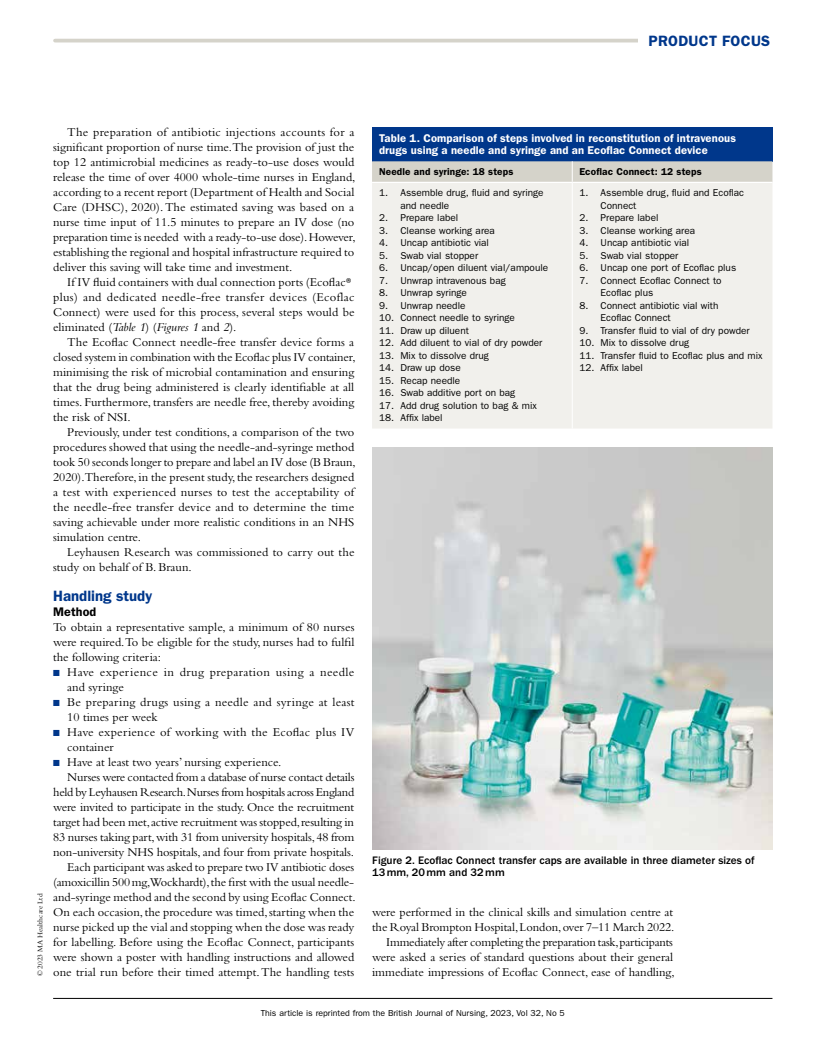
<style>
.page{position:relative;width:815px;height:1053px;background:#fff}
.page>*{position:absolute;margin:0;border:0;box-sizing:border-box;transform-origin:0 0}
.t1{font:600 15px "ITC Franklin Gothic Std";letter-spacing:.005em;color:#00378b}
.t2{font:12.5px/15px "Bembo Std";color:#000;text-align:justify}
.t3{font:12.5px/15px "Bembo Std";letter-spacing:.02em;color:#000}
.t4{font:12.5px "Bembo Std";letter-spacing:-.02em;color:#000}
.t5{font:12.5px/15px "Bembo Std";letter-spacing:.03em;color:#000}
.t6{font:600 12.5px "ITC Franklin Gothic Std";letter-spacing:.005em;color:#000}
.t7{font:600 11.25px/12.5px "ITC Franklin Gothic Std";letter-spacing:.01em;color:#fff}
.t8{font:500 11.25px/12.5px "ITC Franklin Gothic Std";color:#000}
.t9{font:10px/12.5px "ITC Franklin Gothic Std";color:#000}
.t10{font:600 10px "ITC Franklin Gothic Std";letter-spacing:.015em;color:#000}
.t11{font:8.75px "ITC Franklin Gothic Std";color:#000}
.t12{font:7.5px "Bembo Std";color:#000}
.s1{font-family:"ITC Franklin Gothic Std";font-size:11.25px}
.s2{font-style:italic}
.s3{color:#00378b}
</style>
<div class="page">
<div style="left:372px;top:127px;width:400px;height:34px;background:#00378b"></div>
<div style="left:372px;top:183px;width:400px;height:245px;background:#f1f0ec"></div>
<svg style="left:372px;top:161px;width:400px;height:21px;background:#d2d1c9"></svg>
<hr style="left:572px;top:183px;width:1px;height:245px;background:#fff">
<img style="left:372px;top:447px;width:400px;height:401px">
<hr style="left:53px;top:998px;width:719px;height:1px;background:#000">
<hr style="left:55px;top:39px;width:690px;height:3px;background:#d5d3ca">
<div style="left:638px;top:35px;width:132px;height:19px;background:#fff"></div>
<p class="t1" style="left:649px;top:32px;width:123px">PRODUCT FOCUS</p>
<p class="t12" style="left:36px;top:976px;width:84px;rotate:-90deg">© 2023 MA Healthcare Ltd</p>
<p class="t2" style="left:53px;top:124px;width:304px;text-indent:14px">The preparation of antibiotic injections accounts for a significant proportion of nurse time.The provision of just the top 12 antimicrobial medicines as ready-to-use doses would release the time of over 4000 whole-time nurses in England, according to a recent report (Department of Health and Social Care (DHSC), 2020). The estimated saving was based on a nurse time input of 11.5 minutes to prepare an IV dose (no preparation time is needed with a ready-to-use dose). However, establishing the regional and hospital infrastructure required to deliver this saving will take time and investment.</p>
<p class="t2" style="left:53px;top:274px;width:303px;text-indent:14px">If IV fluid containers with dual connection ports (Ecoflac<span class="s1">® </span>plus) and dedicated needle-free transfer devices (Ecoflac Connect) were used for this process, several steps would be eliminated (<span class="s2">Table 1</span>) (<span class="s2">Figures 1</span> and <span class="s2">2</span>).</p>
<p class="t2" style="left:53px;top:334px;width:304px;text-indent:14px">The Ecoflac Connect needle-free transfer device forms a closed system in combination with the Ecoflac plus IV container, minimising the risk of microbial contamination and ensuring that the drug being administered is clearly identifiable at all times. Furthermore, transfers are needle free, thereby avoiding the risk of NSI.</p>
<p class="t2" style="left:53px;top:424px;width:304px;text-indent:14px">Previously, under test conditions, a comparison of the two procedures showed that using the needle-and-syringe method took 50 seconds longer to prepare and label an IV dose (B Braun, 2020).Therefore, in the present study, the researchers designed a test with experienced nurses to test the acceptability of the needle-free transfer device and to determine the time saving achievable under more realistic conditions in an NHS simulation centre.</p>
<p class="t2" style="left:53px;top:544px;width:303px;text-indent:14px">Leyhausen Research was commissioned to carry out the study on behalf of B. Braun.</p>
<p class="t1" style="left:53px;top:586px;width:101px">Handling study</p>
<p class="t6" style="left:53px;top:604px;width:45px">Method</p>
<p class="t2" style="left:53px;top:619px;width:303px">To obtain a representative sample, a minimum of 80 nurses were required.To be eligible for the study, nurses had to fulfil the following criteria:</p>
<p class="t5" style="left:67px;top:664px;width:289px;text-indent:-14px"><span class="s3">■</span> Have experience in drug preparation using a needle and syringe</p>
<p class="t3" style="left:67px;top:694px;width:289px;text-indent:-14px"><span class="s3">■</span> Be preparing drugs using a needle and syringe at least<br>10 times per week</p>
<p class="t3" style="left:67px;top:724px;width:289px;text-indent:-14px"><span class="s3">■</span> Have experience of working with the Ecoflac plus IV container</p>
<p class="t2" style="left:53px;top:754px;width:230px"><span class="s3">■</span> Have at least two years’ nursing experience.</p>
<p class="t2" style="left:67px;top:769px;width:289px">Nurses were contacted from a database of nurse contact details</p>
<p class="t4" style="left:53px;top:784px;width:303px">held by Leyhausen Research. Nurses from hospitals across England</p>
<p class="t2" style="left:53px;top:799px;width:303px">were invited to participate in the study. Once the recruitment</p>
<p class="t2" style="left:53px;top:814px;width:302px">target had been met, active recruitment was stopped, resulting in</p>
<p class="t2" style="left:53px;top:829px;width:303px">83 nurses taking part, with 31 from university hospitals, 48 from</p>
<p class="t2" style="left:53px;top:844px;width:302px">non-university NHS hospitals, and four from private hospitals.</p>
<p class="t2" style="left:67px;top:859px;width:288px">Each participant was asked to prepare two IV antibiotic doses</p>
<p class="t2" style="left:53px;top:874px;width:303px">(amoxicillin 500mg,Wockhardt), the first with the usual needle-</p>
<p class="t2" style="left:53px;top:889px;width:304px">and-syringe method and the second by using Ecoflac Connect.</p>
<p class="t2" style="left:53px;top:904px;width:303px">On each occasion, the procedure was timed, starting when the</p>
<p class="t2" style="left:53px;top:919px;width:303px">nurse picked up the vial and stopping when the dose was ready</p>
<p class="t2" style="left:53px;top:934px;width:303px">for labelling. Before using the Ecoflac Connect, participants</p>
<p class="t2" style="left:53px;top:949px;width:303px">were shown a poster with handling instructions and allowed</p>
<p class="t2" style="left:53px;top:964px;width:303px">one trial run before their timed attempt. The handling tests</p>
<p class="t7" style="left:379px;top:132px;width:358px">Table 1. Comparison of steps involved in reconstitution of intravenous drugs using a needle and syringe and an Ecoflac Connect device</p>
<p class="t10" style="left:379px;top:166px;width:136px">Needle and syringe: 18 steps</p>
<p class="t10" style="left:579px;top:166px;width:124px">Ecoflac Connect: 12 steps</p>
<p class="t9" style="left:400px;top:187px;width:145px;text-indent:-21px">1. Assemble drug, fluid and syringe and needle</p>
<p class="t9" style="left:379px;top:212px;width:81px">2. Prepare label</p>
<p class="t9" style="left:379px;top:224px;width:117px">3. Cleanse working area</p>
<p class="t9" style="left:379px;top:237px;width:111px">4. Uncap antibiotic vial</p>
<p class="t9" style="left:379px;top:249px;width:101px">5. Swab vial stopper</p>
<p class="t9" style="left:379px;top:262px;width:171px">6. Uncap/open diluent vial/ampoule</p>
<p class="t9" style="left:379px;top:274px;width:128px">7. Unwrap intravenous bag</p>
<p class="t9" style="left:379px;top:287px;width:89px">8. Unwrap syringe</p>
<p class="t9" style="left:379px;top:299px;width:88px">9. Unwrap needle</p>
<p class="t9" style="left:379px;top:312px;width:137px">10. Connect needle to syringe</p>
<p class="t9" style="left:379px;top:324px;width:91px">11. Draw up diluent</p>
<p class="t9" style="left:379px;top:337px;width:165px">12. Add diluent to vial of dry powder</p>
<p class="t9" style="left:379px;top:349px;width:111px">13. Mix to dissolve drug</p>
<p class="t9" style="left:379px;top:362px;width:83px">14. Draw up dose</p>
<p class="t9" style="left:379px;top:374px;width:83px">15. Recap needle</p>
<p class="t9" style="left:379px;top:387px;width:138px">16. Swab additive port on bag</p>
<p class="t9" style="left:379px;top:399px;width:159px">17. Add drug solution to bag &amp; mix</p>
<p class="t9" style="left:379px;top:412px;width:65px">18. Affix label</p>
<p class="t9" style="left:601px;top:187px;width:145px;text-indent:-21px">1. Assemble drug, fluid and Ecoflac<br>Connect</p>
<p class="t9" style="left:579px;top:212px;width:81px">2. Prepare label</p>
<p class="t9" style="left:579px;top:224px;width:117px">3. Cleanse working area</p>
<p class="t9" style="left:579px;top:237px;width:111px">4. Uncap antibiotic vial</p>
<p class="t9" style="left:579px;top:249px;width:101px">5. Swab vial stopper</p>
<p class="t9" style="left:579px;top:262px;width:158px">6. Uncap one port of Ecoflac plus</p>
<p class="t9" style="left:601px;top:274px;width:123px;text-indent:-21px">7. Connect Ecoflac Connect to<br>Ecoflac plus</p>
<p class="t9" style="left:601px;top:299px;width:119px;text-indent:-21px">8. Connect antibiotic vial with<br>Ecoflac Connect</p>
<p class="t9" style="left:579px;top:324px;width:172px">9. Transfer fluid to vial of dry powder</p>
<p class="t9" style="left:579px;top:337px;width:111px">10. Mix to dissolve drug</p>
<p class="t9" style="left:579px;top:349px;width:185px">11. Transfer fluid to Ecoflac plus and mix</p>
<p class="t9" style="left:579px;top:362px;width:65px">12. Affix label</p>
<p class="t8" style="left:372px;top:853px;width:384px">Figure 2. Ecoflac Connect transfer caps are available in three diameter sizes of<br>13mm, 20mm and 32mm</p>
<p class="t2" style="left:372px;top:904px;width:304px;text-align:right">were performed in the clinical skills and simulation centre at the Royal Brompton Hospital, London, over 7–11 March 2022.<br>Immediately after completing the preparation task, participants were asked a series of standard questions about their general immediate impressions of Ecoflac Connect, ease of handling,</p>
<p class="t11" style="left:261px;top:1008px;width:306px">This article is reprinted from the British Journal of Nursing, 2023, Vol 32, No 5</p>
</div>
